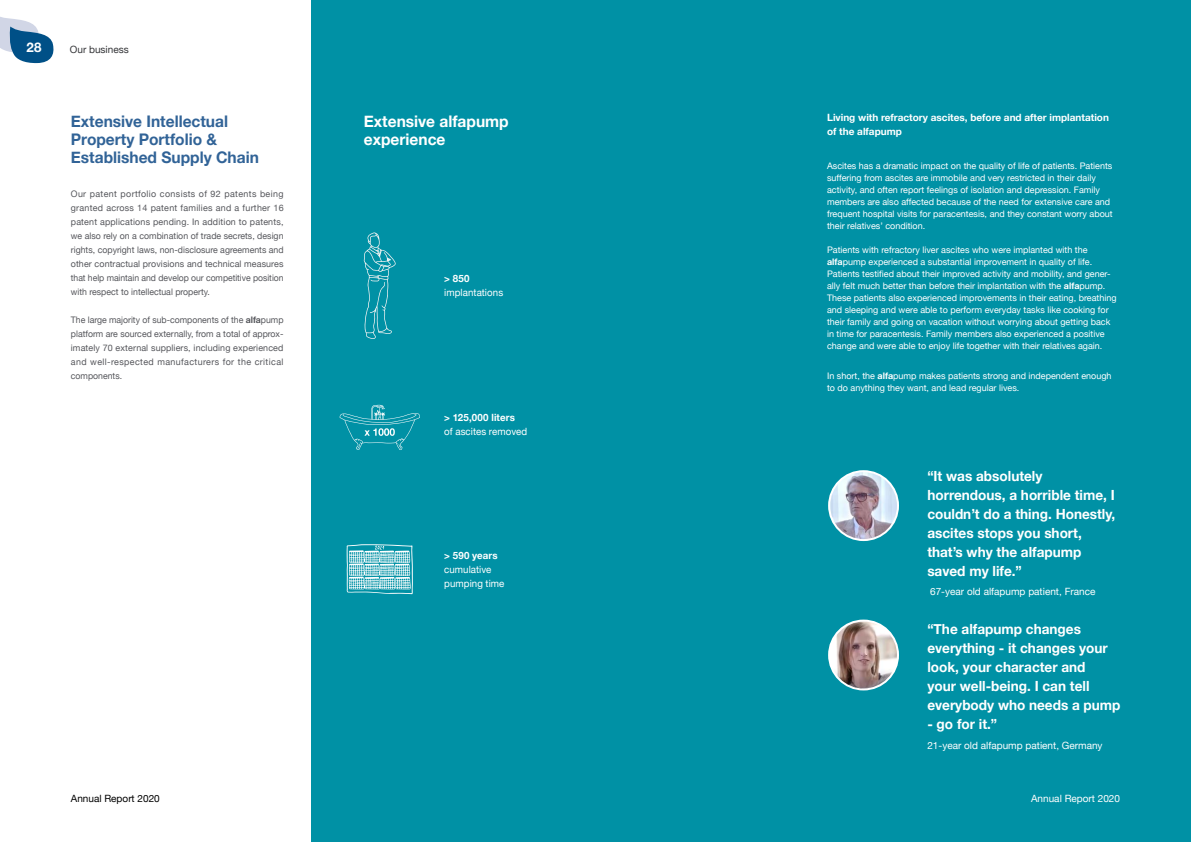
<style>
.page{position:relative;width:1191px;height:842px;background:#fff}
.page>*{position:absolute;margin:0;border:0;box-sizing:border-box;transform-origin:0 0}
.t1{font:700 16px/18px "Helvetica Neue";color:#316397}
.t2{font:700 16px/18px "Helvetica Neue";color:#fff}
.t3{font:700 14px/19px "Helvetica Neue";color:#fff}
.t4{font:700 13.2px "Helvetica Neue";color:#fff}
.t5{font:10px/14px "Helvetica Neue";color:#fff}
.t6{font:700 10px/14px "Helvetica Neue";color:#fff}
.t7{font:10px "Helvetica Neue";color:#000}
.t8{font:10px "Helvetica Neue";color:#343538}
.t9{font:700 10px "Helvetica Neue";letter-spacing:.02em;color:#fff}
.t10{font:9px/12px "Helvetica Neue";color:#fff}
.t11{font:9px/14px "Helvetica Neue";color:#56575c;text-align:justify}
.s1{font-weight:700}
</style>
<div class="page">
<svg style="left:0;top:17px;width:54px;height:46px"></svg>
<div style="left:312px;top:0;width:879px;height:842px;background:#0091a5"></div>
<svg style="left:339px;top:405px;width:81px;height:45px"></svg>
<svg style="left:364px;top:232px;width:32px;height:107px"></svg>
<svg style="left:347px;top:544px;width:66px;height:50px"></svg>
<img style="left:829px;top:471px;width:69px;height:69px;border-radius:34px">
<div style="left:828px;top:470px;width:71px;height:71px;border:2px solid #fff;border-radius:50%"></div>
<img style="left:829px;top:621px;width:69px;height:68px;border-radius:34px">
<div style="left:828px;top:620px;width:71px;height:70px;border:2px solid #fff;border-radius:50%"></div>
<h3 class="t4" style="left:27px;top:37px;width:16px">28</h3>
<p class="t8" style="left:70px;top:42px;width:60px">Our business</p>
<h1 class="t1" style="left:71px;top:113px;width:189px">Extensive Intellectual<br>Property Portfolio &amp;<br>Established Supply Chain</h1>
<p class="t11" style="left:71px;top:188px;width:214px">Our patent portfolio consists of 92 patents being granted across 14 patent families and a further 16 patent applications pending. In addition to patents, we also rely on a combination of trade secrets, design rights, copyright laws, non-disclosure agreements and other contractual provisions and technical measures that help maintain and develop our competitive position with respect to intellectual property.</p>
<p class="t11" style="left:71px;top:314px;width:214px">The large majority of sub-components of the <span class="s1">alfa</span>pump platform are sourced externally, from a total of approx&shy;imately 70 external suppliers, including experienced and well-respected manufacturers for the critical components.</p>
<h1 class="t2" style="left:364px;top:113px;width:146px">Extensive alfapump experience</h1>
<p class="t6" style="left:444px;top:272px;width:27px">&gt; 850</p>
<p class="t5" style="left:444px;top:286px;width:60px">implantations</p>
<p class="t6" style="left:444px;top:411px;width:72px">&gt; 125,000 liters</p>
<p class="t5" style="left:444px;top:425px;width:84px">of ascites removed</p>
<p class="t9" style="left:444px;top:547px;width:55px">&gt; 590 years</p>
<p class="t5" style="left:444px;top:563px;width:62px">cumulative pumping time</p>
<p class="t6" style="left:827px;top:110px;width:283px">Living with refractory ascites, before and after implantation of the alfapump</p>
<p class="t10" style="left:827px;top:161px;width:287px">Ascites has a dramatic impact on the quality of life of patients. Patients suffering from ascites are immobile and very restricted in their daily activity, and often report feelings of isolation and depression. Family members are also affected because of the need for extensive care and frequent hospital visits for paracentesis, and they constant worry about their relatives’ condition.</p>
<p class="t10" style="left:827px;top:245px;width:291px">Patients with refractory liver ascites who were implanted with the <span class="s1">alfa</span>pump experienced a substantial improvement in quality of life.<br>Patients testified about their improved activity and mobility, and gener&shy;ally felt much better than before their implantation with the <span class="s1">alfa</span>pump.<br>These patients also experienced improvements in their eating, breathing and sleeping and were able to perform everyday tasks like cooking for their family and going on vacation without worrying about getting back in time for paracentesis. Family members also experienced a positive change and were able to enjoy life together with their relatives again.</p>
<p class="t10" style="left:827px;top:371px;width:286px">In short, the <span class="s1">alfa</span>pump makes patients strong and independent enough to do anything they want, and lead regular lives.</p>
<h2 class="t3" style="left:927px;top:466px;width:189px">“It was absolutely horrendous, a horrible time, I couldn’t do a thing. Honestly, ascites stops you short, that’s why the alfapump saved my life.”</h2>
<p class="t5" style="left:930px;top:585px;width:167px">67-year old alfapump patient, France</p>
<h2 class="t3" style="left:927px;top:620px;width:195px">“The alfapump changes everything - it changes your look, your character and<br>your well-being. I can tell everybody who needs a pump</h2>
<h2 class="t3" style="left:927px;top:715px;width:71px">- go for it.”</h2>
<p class="t5" style="left:927px;top:738px;width:177px">21-year old alfapump patient, Germany</p>
<p class="t7" style="left:71px;top:791px;width:90px">Annual Report 2020</p>
<p class="t5" style="left:1031px;top:792px;width:90px">Annual Report 2020</p>
</div>
